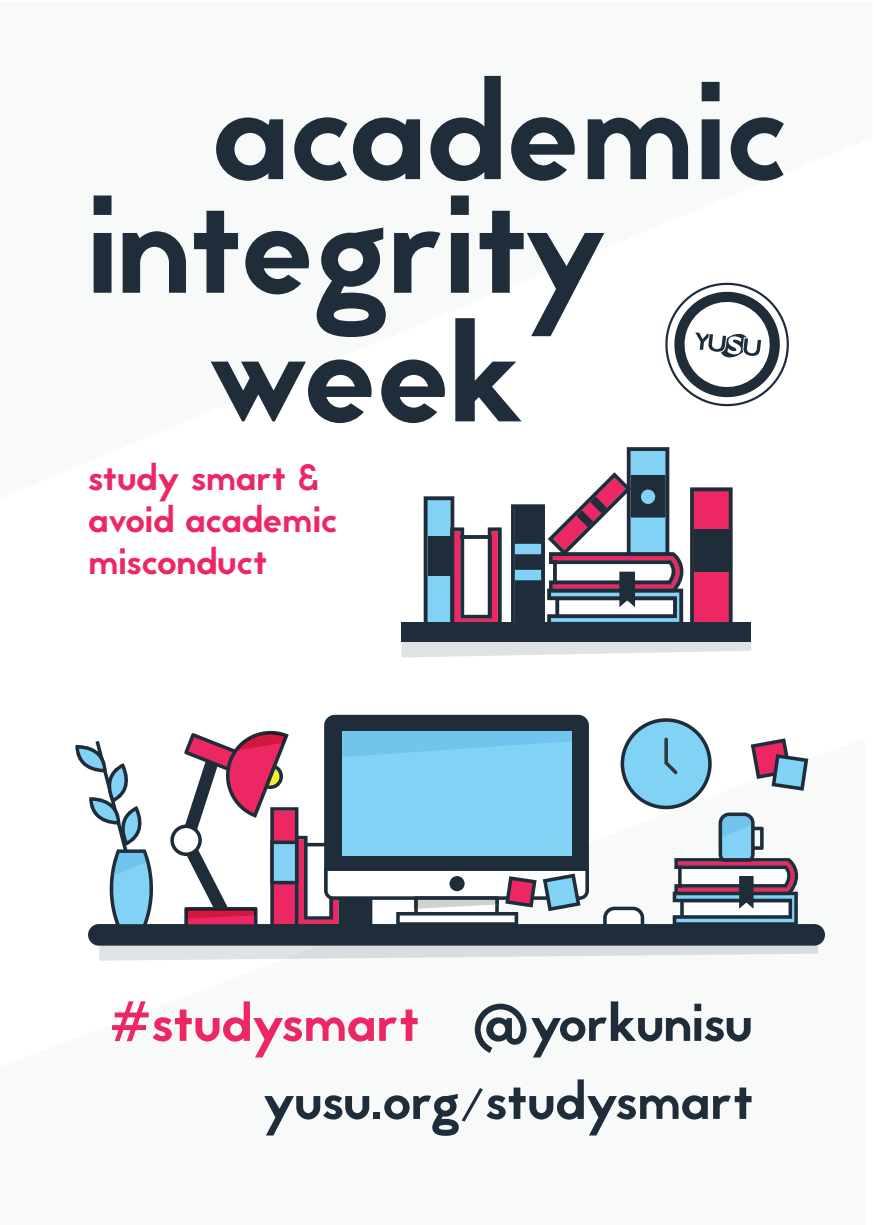
<style>
.page{position:relative;width:874px;height:1225px;background:#fff}
.page>*{position:absolute;margin:0;border:0;box-sizing:border-box;transform-origin:0 0}
.t1{font:138.8px/242.2px "Jaapokki";color:#1f2d3a}
.t2{font:53px "Jaapokki";color:#1f2d3a}
.t3{font:53px "Jaapokki";color:#ec2763}
.t4{font:36.6px/42.4px "Jaapokki";color:#ec2763}
</style>
<div class="page">
<div style="left:88px;top:924px;width:736px;height:21px;background:#1f2d3a;border-radius:11px"></div>
<div style="left:324px;top:715px;width:264px;height:12px;background:#1f2d3a"></div>
<svg style="left:511px;top:447px;width:221px;height:175px"></svg>
<div style="left:693px;top:529px;width:35px;height:42px;background:#1f2d3a"></div>
<svg style="left:423px;top:496px;width:78px;height:126px"></svg>
<div style="left:427px;top:536px;width:23px;height:40px;background:#1f2d3a"></div>
<div style="left:401px;top:622px;width:349px;height:20px;background:#1f2d3a"></div>
<svg style="left:401px;top:642px;width:349px;height:15px"></svg>
<svg style="left:99px;top:945px;width:718px;height:15px"></svg>
<svg style="left:75px;top:741px;width:79px;height:186px"></svg>
<svg style="left:603px;top:718px;width:204px;height:206px"></svg>
<svg style="left:170px;top:727px;width:418px;height:198px"></svg>
<svg style="left:665px;top:282px;width:124px;height:125px"></svg>
<h1 class="t1" style="left:206px;top:13px;width:584px">academic week</h1>
<p class="t4" style="left:88px;top:456px;width:251px">study smart &amp; avoid academic misconduct</p>
<h1 class="t1" style="left:88px;top:126px;width:522px">integrity</h1>
<h2 class="t3" style="left:110px;top:985px;width:311px">#studysmart</h2>
<h2 class="t2" style="left:263px;top:1063px;width:492px">yusu.org/studysmart</h2>
<h2 class="t2" style="left:471px;top:985px;width:282px">@yorkunisu</h2>
</div>
